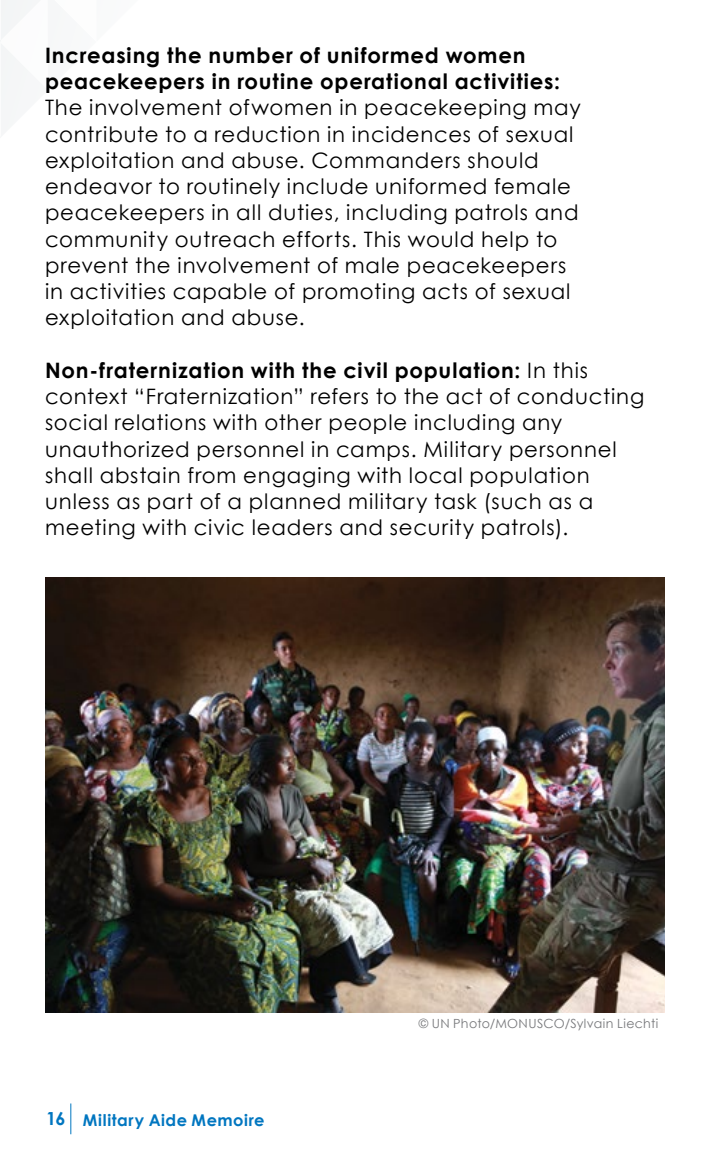
<style>
.page{position:relative;width:720px;height:1170px;background:#fff}
.page>*{position:absolute;margin:0;border:0;box-sizing:border-box;transform-origin:0 0}
.t1{font:21.25px/26.2px "Century Gothic";letter-spacing:.04em;color:#000}
.t2{font:700 21.25px/26.2px "Century Gothic";letter-spacing:.04em;color:#000}
.t3{font:700 16.25px "Century Gothic";letter-spacing:.03em;color:#0076c0}
.t4{font:12.5px "Century Gothic";letter-spacing:.03em;color:#77787b}
.s1{font-weight:700}
.s2{font-size:18px}
</style>
<div class="page">
<hr style="left:70px;top:1103px;width:1px;height:31px;background:#0076c0">
<div style="left:1px;top:0;width:32px;height:109px;background:#f5f6f7"></div>
<img style="left:45px;top:577px;width:619px;height:436px">
<p class="t2" style="left:45px;top:41px;width:517px">Increasing the number of uniformed women peacekeepers in routine operational activities:</p>
<p class="t1" style="left:45px;top:94px;width:538px">The involvement ofwomen in peacekeeping may contribute to a reduction in incidences of sexual exploitation and abuse. Commanders should endeavor to routinely include uniformed female peacekeepers in all duties, including patrols and community outreach efforts. This would help to prevent the involvement of male peacekeepers in activities capable of promoting acts of sexual exploitation and abuse.</p>
<p class="t1" style="left:45px;top:357px;width:601px"><span class="s1">Non-fraternization with the civil population:</span> In this context “Fraternization” refers to the act of conducting social relations with other people including any unauthorized personnel in camps. Military personnel shall abstain from engaging with local population unless as part of a planned military task (such as a meeting with civic leaders and security patrols).</p>
<p class="t3" style="left:46px;top:1107px;width:220px"><span class="s2">16</span> Military Aide Memoire</p>
<p class="t4" style="left:419px;top:1015px;width:241px">© UN Photo/MONUSCO/Sylvain Liechti</p>
</div>
